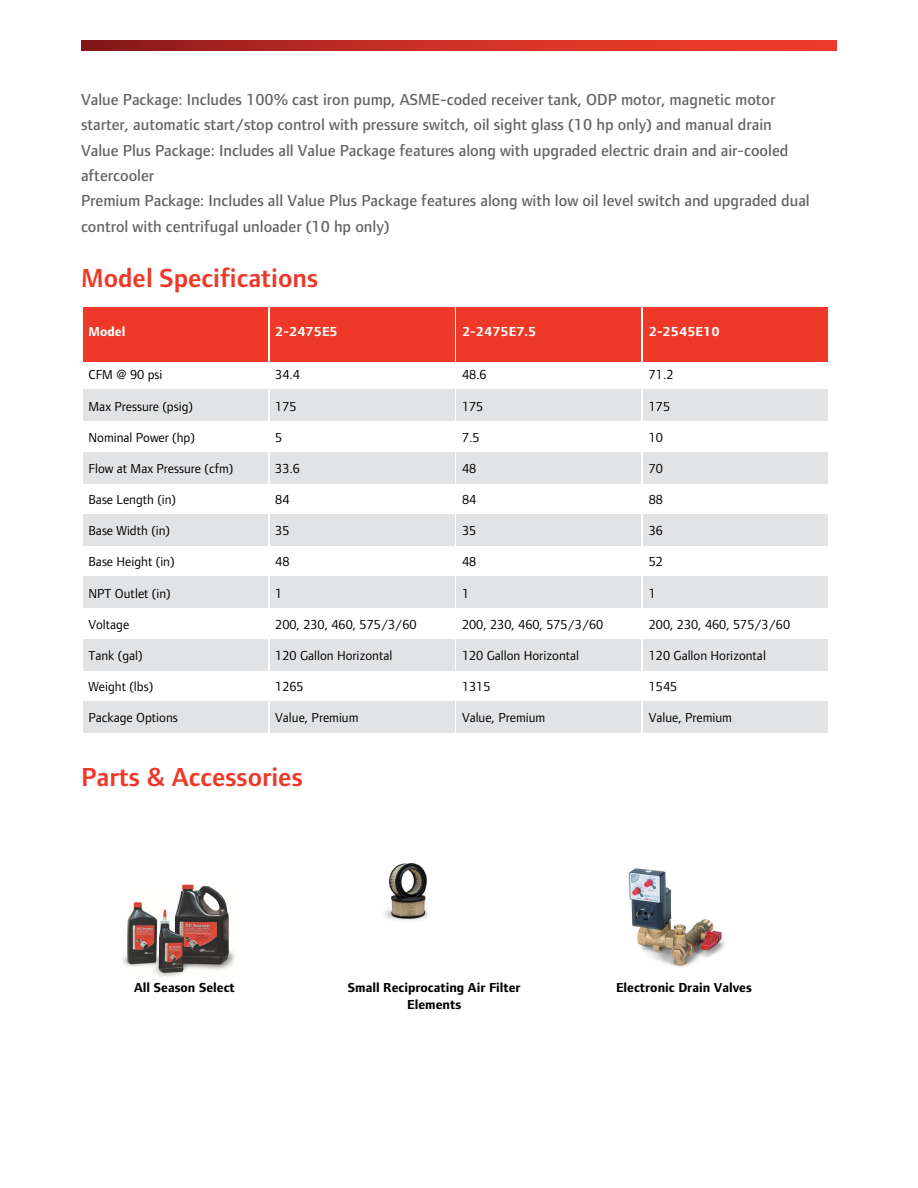
<style>
.page{position:relative;width:918px;height:1188px;background:#fff}
.page>*{position:absolute;margin:0;border:0;box-sizing:border-box;transform-origin:0 0}
.t1{font:600 27px "Foundry Form Sans";color:#ee3828}
.t2{font:500 16.5px/25.3px "Foundry Form Sans";color:#626366}
.t3{font:13.5px "Foundry Form Sans";color:#000}
.t4{font:700 13.5px/17.5px "Foundry Form Sans";color:#000;text-align:center}
.t5{font:700 13.5px "Foundry Form Sans";color:#fff}
</style>
<div class="page">
<svg style="left:81px;top:40px;width:756px;height:11px;background:#c72e24"></svg>
<div style="left:83px;top:307px;width:185px;height:54px;background:#ee3828"></div>
<div style="left:270px;top:307px;width:184px;height:54px;background:#ee3828"></div>
<div style="left:457px;top:307px;width:184px;height:54px;background:#ee3828"></div>
<div style="left:644px;top:307px;width:184px;height:54px;background:#ee3828"></div>
<div style="left:83px;top:390px;width:185px;height:31px;background:#e2e3e5"></div>
<div style="left:270px;top:390px;width:184px;height:31px;background:#e2e3e5"></div>
<div style="left:457px;top:390px;width:184px;height:31px;background:#e2e3e5"></div>
<div style="left:644px;top:390px;width:184px;height:31px;background:#e2e3e5"></div>
<div style="left:83px;top:452px;width:185px;height:31px;background:#e2e3e5"></div>
<div style="left:270px;top:452px;width:184px;height:31px;background:#e2e3e5"></div>
<div style="left:457px;top:452px;width:184px;height:31px;background:#e2e3e5"></div>
<div style="left:644px;top:452px;width:184px;height:31px;background:#e2e3e5"></div>
<div style="left:83px;top:515px;width:185px;height:31px;background:#e2e3e5"></div>
<div style="left:270px;top:515px;width:184px;height:31px;background:#e2e3e5"></div>
<div style="left:457px;top:515px;width:184px;height:31px;background:#e2e3e5"></div>
<div style="left:644px;top:515px;width:184px;height:31px;background:#e2e3e5"></div>
<div style="left:83px;top:577px;width:185px;height:31px;background:#e2e3e5"></div>
<div style="left:270px;top:577px;width:184px;height:31px;background:#e2e3e5"></div>
<div style="left:457px;top:577px;width:184px;height:31px;background:#e2e3e5"></div>
<div style="left:644px;top:577px;width:184px;height:31px;background:#e2e3e5"></div>
<div style="left:83px;top:639px;width:185px;height:31px;background:#e2e3e5"></div>
<div style="left:270px;top:639px;width:184px;height:31px;background:#e2e3e5"></div>
<div style="left:457px;top:639px;width:184px;height:31px;background:#e2e3e5"></div>
<div style="left:644px;top:639px;width:184px;height:31px;background:#e2e3e5"></div>
<div style="left:83px;top:702px;width:185px;height:31px;background:#e2e3e5"></div>
<div style="left:270px;top:702px;width:184px;height:31px;background:#e2e3e5"></div>
<div style="left:457px;top:702px;width:184px;height:31px;background:#e2e3e5"></div>
<div style="left:644px;top:702px;width:184px;height:31px;background:#e2e3e5"></div>
<img style="left:122px;top:884px;width:113px;height:93px">
<img style="left:384px;top:863px;width:44px;height:58px">
<img style="left:629px;top:868px;width:96px;height:99px">
<p class="t2" style="left:81px;top:87px;width:730px">Value Package: Includes 100% cast iron pump, ASME-coded receiver tank, ODP motor, magnetic motor starter, automatic start/stop control with pressure switch, oil sight glass (10 hp only) and manual drain Value Plus Package: Includes all Value Package features along with upgraded electric drain and air-cooled aftercooler<br>Premium Package: Includes all Value Plus Package features along with low oil level switch and upgraded dual control with centrifugal unloader (10 hp only)</p>
<h1 class="t1" style="left:81px;top:263px;width:239px">Model Specifications</h1>
<p class="t5" style="left:88px;top:323px;width:38px">Model</p>
<p class="t5" style="left:275px;top:323px;width:64px">2-2475E5</p>
<p class="t5" style="left:462px;top:323px;width:76px">2-2475E7.5</p>
<p class="t5" style="left:649px;top:323px;width:72px">2-2545E10</p>
<p class="t3" style="left:88px;top:367px;width:75px">CFM @ 90 psi</p>
<p class="t3" style="left:275px;top:367px;width:26px">34.4</p>
<p class="t3" style="left:462px;top:367px;width:26px">48.6</p>
<p class="t3" style="left:649px;top:367px;width:26px">71.2</p>
<p class="t3" style="left:88px;top:398px;width:106px">Max Pressure (psig)</p>
<p class="t3" style="left:275px;top:398px;width:23px">175</p>
<p class="t3" style="left:462px;top:398px;width:23px">175</p>
<p class="t3" style="left:649px;top:398px;width:23px">175</p>
<p class="t3" style="left:88px;top:430px;width:108px">Nominal Power (hp)</p>
<p class="t3" style="left:275px;top:430px;width:9px">5</p>
<p class="t3" style="left:462px;top:430px;width:19px">7.5</p>
<p class="t3" style="left:649px;top:430px;width:16px">10</p>
<p class="t3" style="left:88px;top:461px;width:146px">Flow at Max Pressure (cfm)</p>
<p class="t3" style="left:275px;top:461px;width:26px">33.6</p>
<p class="t3" style="left:462px;top:461px;width:16px">48</p>
<p class="t3" style="left:649px;top:461px;width:16px">70</p>
<p class="t3" style="left:88px;top:492px;width:89px">Base Length (in)</p>
<p class="t3" style="left:275px;top:492px;width:16px">84</p>
<p class="t3" style="left:462px;top:492px;width:16px">84</p>
<p class="t3" style="left:649px;top:492px;width:16px">88</p>
<p class="t3" style="left:88px;top:523px;width:83px">Base Width (in)</p>
<p class="t3" style="left:275px;top:523px;width:16px">35</p>
<p class="t3" style="left:462px;top:523px;width:16px">35</p>
<p class="t3" style="left:649px;top:523px;width:16px">36</p>
<p class="t3" style="left:88px;top:554px;width:88px">Base Height (in)</p>
<p class="t3" style="left:275px;top:554px;width:16px">48</p>
<p class="t3" style="left:462px;top:554px;width:16px">48</p>
<p class="t3" style="left:649px;top:554px;width:16px">52</p>
<p class="t3" style="left:88px;top:585px;width:84px">NPT Outlet (in)</p>
<p class="t3" style="left:275px;top:585px;width:9px">1</p>
<p class="t3" style="left:462px;top:585px;width:9px">1</p>
<p class="t3" style="left:649px;top:585px;width:9px">1</p>
<p class="t3" style="left:88px;top:617px;width:42px">Voltage</p>
<p class="t3" style="left:275px;top:617px;width:143px">200, 230, 460, 575/3/60</p>
<p class="t3" style="left:462px;top:617px;width:143px">200, 230, 460, 575/3/60</p>
<p class="t3" style="left:649px;top:617px;width:143px">200, 230, 460, 575/3/60</p>
<p class="t3" style="left:88px;top:648px;width:56px">Tank (gal)</p>
<p class="t3" style="left:275px;top:648px;width:119px">120 Gallon Horizontal</p>
<p class="t3" style="left:462px;top:648px;width:119px">120 Gallon Horizontal</p>
<p class="t3" style="left:649px;top:648px;width:119px">120 Gallon Horizontal</p>
<p class="t3" style="left:88px;top:679px;width:66px">Weight (lbs)</p>
<p class="t3" style="left:275px;top:679px;width:30px">1265</p>
<p class="t3" style="left:462px;top:679px;width:30px">1315</p>
<p class="t3" style="left:649px;top:679px;width:30px">1545</p>
<p class="t3" style="left:88px;top:710px;width:91px">Package Options</p>
<p class="t3" style="left:275px;top:710px;width:85px">Value, Premium</p>
<p class="t3" style="left:462px;top:710px;width:85px">Value, Premium</p>
<p class="t3" style="left:649px;top:710px;width:85px">Value, Premium</p>
<h1 class="t1" style="left:81px;top:762px;width:223px">Parts &amp; Accessories</h1>
<p class="t4" style="left:134px;top:979px;width:102px">All Season Select</p>
<p class="t4" style="left:348px;top:979px;width:174px">Small Reciprocating Air Filter<br>Elements</p>
<p class="t4" style="left:616px;top:979px;width:137px">Electronic Drain Valves</p>
</div>
